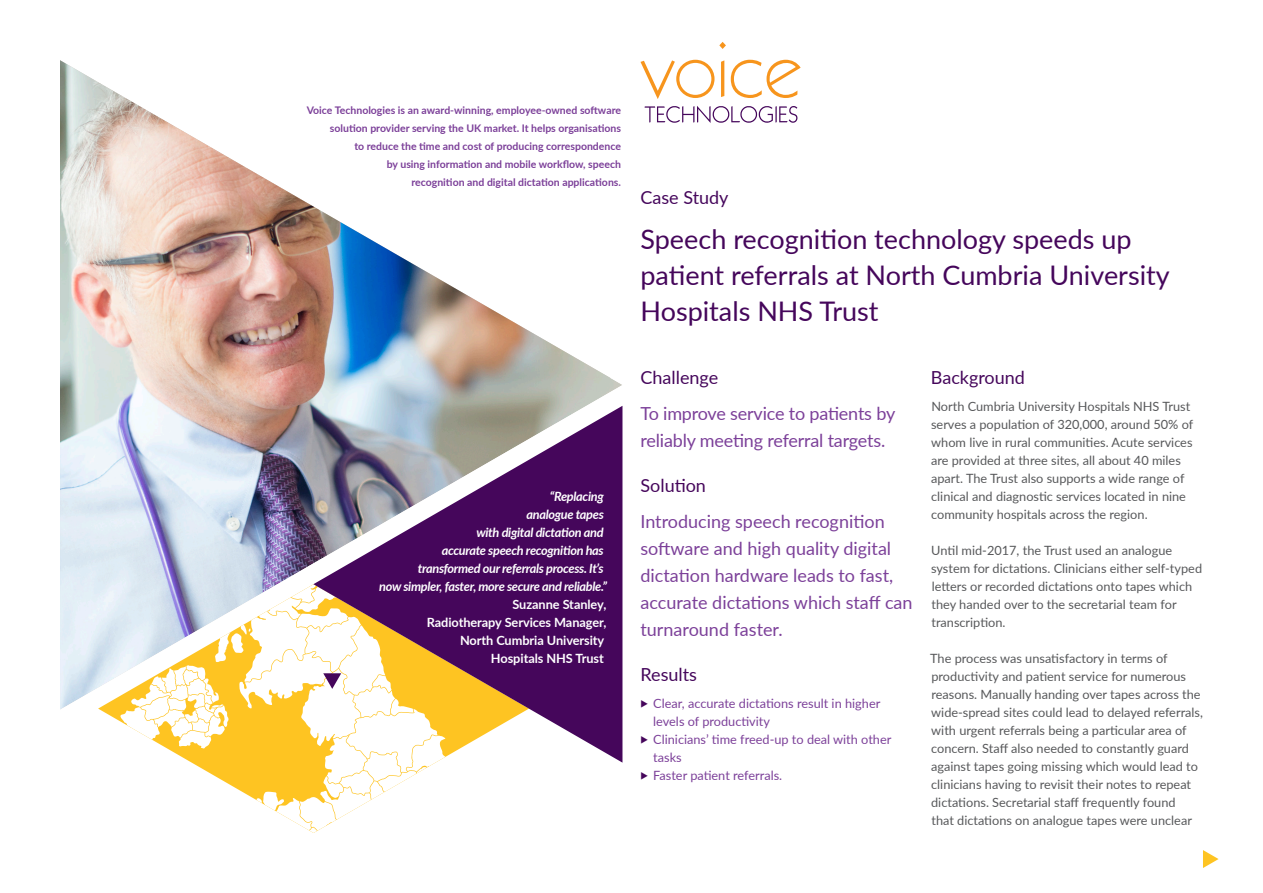
<style>
.page{position:relative;width:1263px;height:893px;background:#fff}
.page>*{position:absolute;margin:0;border:0;box-sizing:border-box;transform-origin:0 0}
.t1{font:27px/36px "Lato";color:#45065b}
.Head_C{font:18px/27px "Lato";color:#7c4099}
.Head_B{font:18px "Lato";color:#45065b}
.Body{font:12.75px/18px "Lato";color:#57585a}
.t2{font:italic 700 12.75px/18px "Lato";letter-spacing:-.025em;color:#fff;text-align:right}
.t3{font:12.75px/18px "Lato";color:#7c4099}
.t4{font:700 12.75px/18px "Lato";letter-spacing:-.005em;color:#fff;text-align:right}
.t5{font:700 10.5px/18px "Lato";color:#7c4099;text-align:right}
</style>
<div class="page">
<img style="left:60px;top:60px;width:550px;height:318px">
<img style="left:60px;top:378px;width:563px;height:385px">
<svg style="left:98px;top:584px;width:22px;height:179px"></svg>
<svg style="left:640px;top:60px;width:74px;height:39px"></svg>
<svg style="left:719px;top:42px;width:7px;height:7px"></svg>
<svg style="left:721px;top:60px;width:3px;height:37px"></svg>
<svg style="left:731px;top:60px;width:70px;height:38px"></svg>
<svg style="left:645px;top:106px;width:152px;height:17px"></svg>
<svg style="left:1203px;top:850px;width:15px;height:18px"></svg>
<svg style="left:313px;top:406px;width:309px;height:357px;fill:#45065b"></svg>
<svg style="left:120px;top:584px;width:408px;height:249px"></svg>
<p class="t5" style="left:307px;top:101px;width:316px">Voice Technologies is an award-winning, employee-owned software solution provider serving the UK market. It helps organisations<br>to reduce the time and cost of producing correspondence<br>by using information and mobile workflow, speech<br>recognition and digital dictation applications.</p>
<p class="t2" style="left:379px;top:487px;width:229px">“Replacing<br>analogue tapes<br>with digital dictation and<br>accurate speech recognition has transformed our referrals process. It’s<br>now simpler, faster, more secure and reliable.”</p>
<p class="t4" style="left:427px;top:595px;width:181px">Suzanne Stanley,<br>Radiotherapy Services Manager,<br>North Cumbria University<br>Hospitals NHS Trust</p>
<p class="Head_B" style="left:640px;top:185px;width:90px">Case Study</p>
<p class="t1" style="left:640px;top:220px;width:531px">Speech recognition technology speeds up patient referrals at North Cumbria University<br>Hospitals NHS Trust</p>
<p class="Head_B" style="left:640px;top:365px;width:79px">Challenge</p>
<p class="Head_C" style="left:640px;top:399px;width:256px">To improve service to patients by reliably meeting referral targets.</p>
<p class="Head_B" style="left:640px;top:473px;width:67px">Solution</p>
<p class="Head_C" style="left:640px;top:507px;width:274px">Introducing speech recognition software and high quality digital dictation hardware leads to fast, accurate dictations which staff can turnaround faster.</p>
<p class="Head_B" style="left:640px;top:662px;width:58px">Results</p>
<p class="t3" style="left:653px;top:694px;width:229px">Clear, accurate dictations result in higher levels of productivity</p>
<p class="t3" style="left:653px;top:730px;width:240px">Clinicians’ time freed-up to deal with other tasks</p>
<p class="t3" style="left:653px;top:766px;width:131px">Faster patient referrals.</p>
<p class="Head_B" style="left:931px;top:365px;width:96px">Background</p>
<p class="Body" style="left:931px;top:397px;width:264px">North Cumbria University Hospitals NHS Trust serves a population of 320,000, around 50% of whom live in rural communities. Acute services are provided at three sites, all about 40 miles apart. The Trust also supports a wide range of clinical and diagnostic services located in nine community hospitals across the region.</p>
<p class="Body" style="left:931px;top:541px;width:273px">Until mid-2017, the Trust used an analogue system for dictations. Clinicians either self-typed letters or recorded dictations onto tapes which they handed over to the secretarial team for transcription.</p>
<p class="Body" style="left:930px;top:649px;width:274px">The process was unsatisfactory in terms of productivity and patient service for numerous reasons. Manually handing over tapes across the wide-spread sites could lead to delayed referrals, with urgent referrals being a particular area of concern. Staff also needed to constantly guard against tapes going missing which would lead to clinicians having to revisit their notes to repeat dictations. Secretarial staff frequently found<br>that dictations on analogue tapes were unclear</p>
</div>
